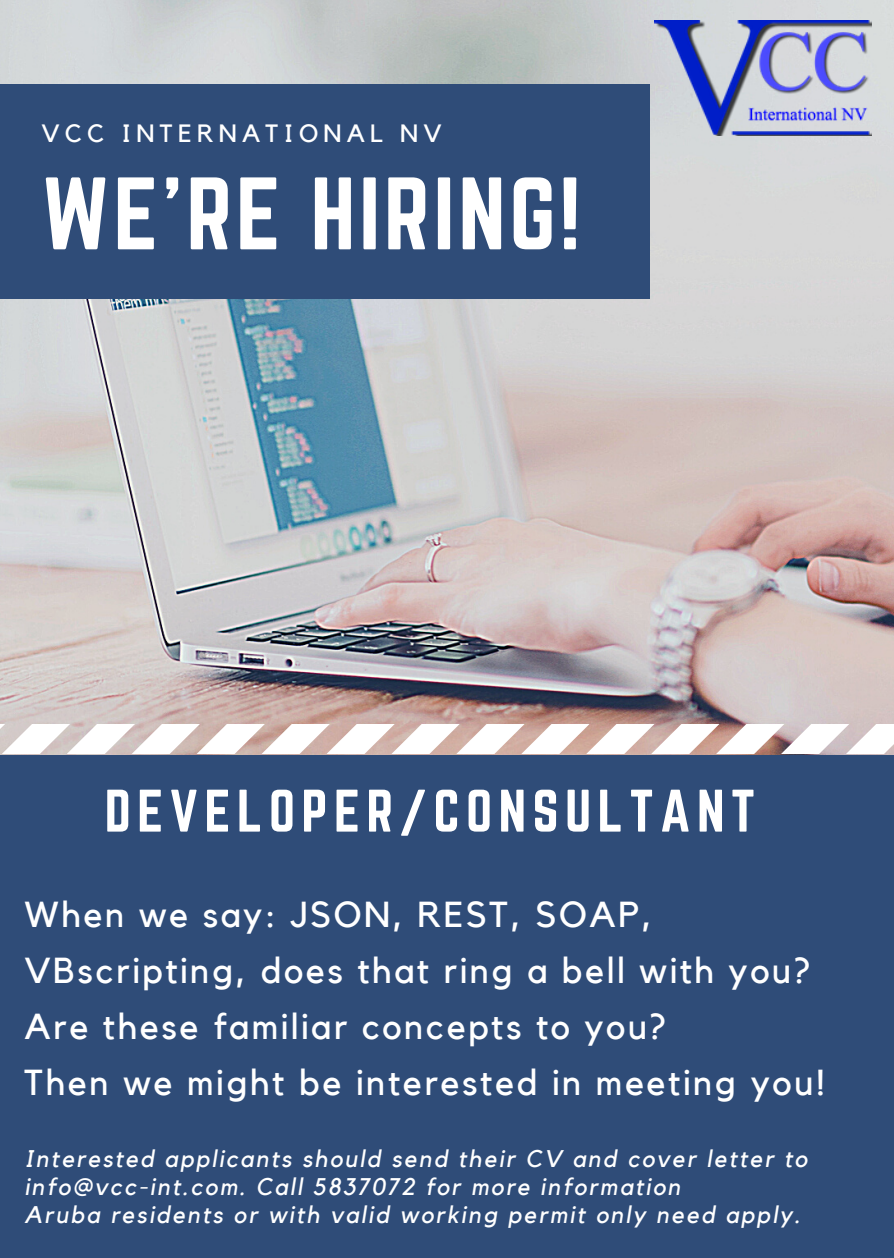
<style>
.page{position:relative;width:894px;height:1258px;background:#fff}
.page>*{position:absolute;margin:0;border:0;box-sizing:border-box;transform-origin:0 0}
.t1{font:90px "Norwester";letter-spacing:.04em;color:#fff}
.t2{font:52.5px "Norwester";letter-spacing:.12em;color:#fff}
.t3{font:36px/55.8px "Kollektif";letter-spacing:.07em;color:#fff}
.t4{font:24.9px "Kollektif";letter-spacing:.21em;color:#fff}
.t5{font:italic 24px/27.9px "Kollektif";letter-spacing:.09em;color:#fff}
</style>
<div class="page">
<div style="left:0;top:0;width:893px;height:1258px;background:#2f4c78"></div>
<img style="left:0;top:0;width:893px;height:755px">
<div style="left:0;top:84px;width:650px;height:214px;background:#2f4c78"></div>
<svg style="left:0;top:724px;width:893px;height:30px;background:#e9ddda"></svg>
<img style="left:654px;top:20px;width:216px;height:115px">
<p class="t4" style="left:41px;top:122px;width:402px">VCC INTERNATIONAL NV</p>
<h1 class="t1" style="left:41px;top:171px;width:540px">WE'RE HIRING!</h1>
<h2 class="t2" style="left:105px;top:786px;width:651px">DEVELOPER/CONSULTANT</h2>
<h3 class="t3" style="left:24px;top:888px;width:802px">When we say: JSON, REST, SOAP, VBscripting, does that ring a bell with you?<br>Are these familiar concepts to you?<br>Then we might be interested in meeting you!</h3>
<p class="t5" style="left:24px;top:1146px;width:784px">Interested applicants should send their CV and cover letter to info@vcc-int.com. Call 5837072 for more information<br>Aruba residents or with valid working permit only need apply.</p>
</div>
